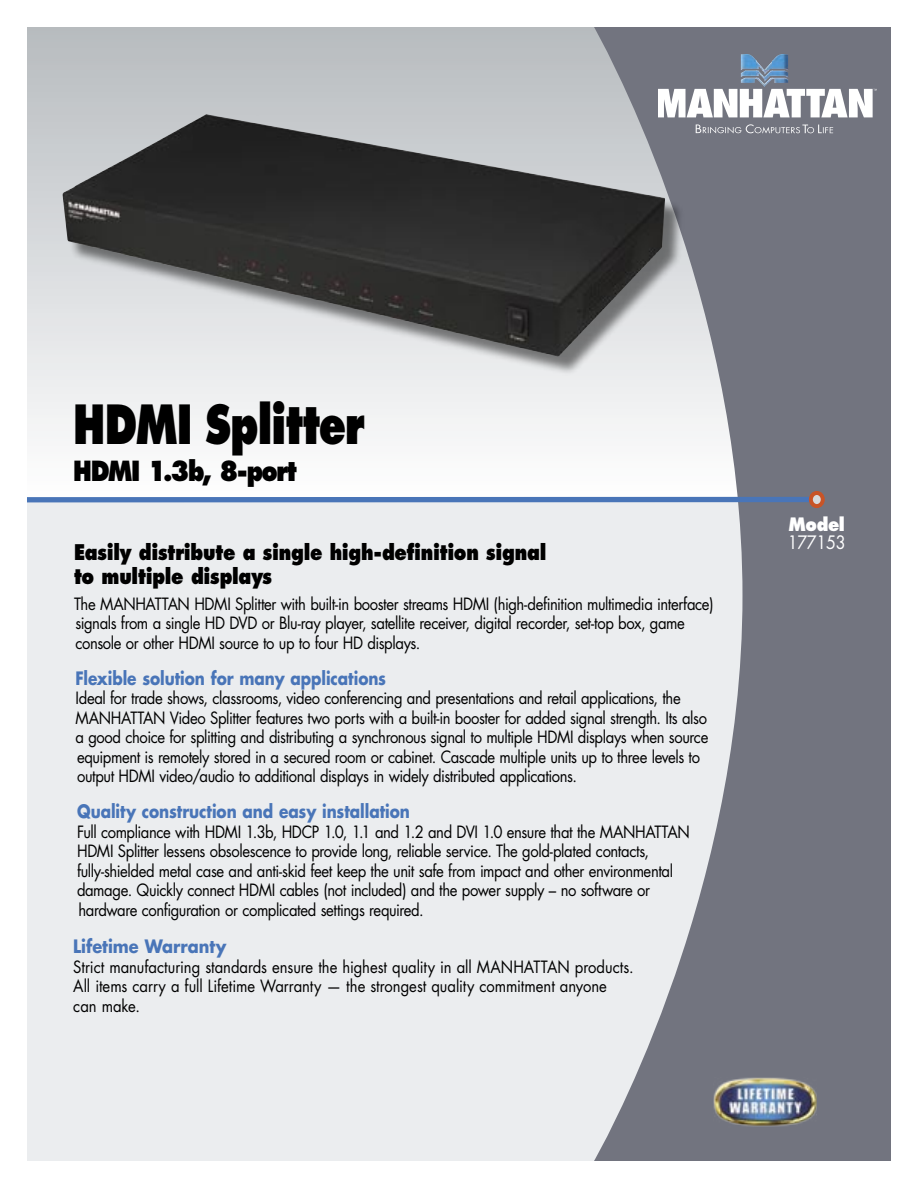
<style>
.page{position:relative;width:918px;height:1188px;background:#fff}
.page>*{position:absolute;margin:0;border:0;box-sizing:border-box;transform-origin:0 0}
.t1{font:800 52.5px "Futura Std";letter-spacing:-.025em;color:#000;scale:.75 1}
.t2{font:800 27px "Futura Std";letter-spacing:-.065em;color:#000;scale:.85 1}
.t3{font:800 21px/24px "Futura Std";letter-spacing:-.015em;color:#000;scale:.85 1}
.t4{font:700 18px "Futura Std";letter-spacing:-.005em;color:#4975b8;scale:.85 1}
.t5{font:700 18px "Futura Std";letter-spacing:-.005em;color:#4975b8;scale:.9 1}
.t6{font:18px "Futura Std";letter-spacing:-.025em;color:#fff;scale:.9 1}
.t7{font:800 18px "Futura Std";letter-spacing:-.025em;color:#fff;scale:.9 1}
.t8{font:16.5px/19.5px "Futura Std";letter-spacing:-.025em;color:#000;scale:.9 1}
.t9{font:16.5px/19.5px "Futura Std";letter-spacing:-.005em;color:#000;scale:.9 1}
</style>
<div class="page">
<div style="left:27px;top:27px;width:733px;height:473px;background:linear-gradient(to bottom,#b7bbbf,#feffff)"></div>
<div style="left:27px;top:499px;width:729px;height:662px;background:#ebedef"></div>
<svg style="left:594px;top:27px;width:297px;height:1134px;fill:#72747f"></svg>
<div style="left:27px;top:497px;width:785px;height:5px;background:#4975b8"></div>
<div style="left:811px;top:493px;width:12px;height:13px;background:#d6dadd;border-radius:50%"></div>
<div style="left:809px;top:491px;width:16px;height:17px;border:4px solid #c85427;border-radius:50%"></div>
<img style="left:714px;top:1077px;width:103px;height:50px">
<svg style="left:659px;top:89px;width:218px;height:28px"></svg>
<img style="left:741px;top:77px;width:47px;height:10px">
<svg style="left:696px;top:124px;width:137px;height:9px"></svg>
<div style="left:64px;top:116px;width:621px;height:260px;background:#000;opacity:.5"></div>
<img style="left:62px;top:114px;width:604px;height:243px">
<h1 class="t1" style="left:73px;top:391px;width:390px">HDMI Splitter</h1>
<h2 class="t2" style="left:73px;top:454px;width:265px">HDMI 1.3b, 8-port</h2>
<p class="t3" style="left:74px;top:540px;width:557px">Easily distribute a single high-definition signal to multiple displays</p>
<p class="t8" style="left:74px;top:594px;width:712px">The MANHATTAN HDMI Splitter with built-in booster streams HDMI (high-definition multimedia interface) signals from a single HD DVD or Blu-ray player, satellite receiver, digital recorder, set-top box, game console or other HDMI source to up to four HD displays.</p>
<p class="t4" style="left:76px;top:666px;width:367px">Flexible solution for many applications</p>
<p class="t8" style="left:76px;top:689px;width:705px">Ideal for trade shows, classrooms, video conferencing and presentations and retail applications, the MANHATTAN Video Splitter features two ports with a built-in booster for added signal strength. Its also a good choice for splitting and distributing a synchronous signal to multiple HDMI displays when source equipment is remotely stored in a secured room or cabinet. Cascade multiple units up to three levels to output HDMI video/audio to additional displays in widely distributed applications.</p>
<p class="t4" style="left:77px;top:800px;width:393px">Quality construction and easy installation</p>
<p class="t8" style="left:77px;top:822px;width:682px">Full compliance with HDMI 1.3b, HDCP 1.0, 1.1 and 1.2 and DVI 1.0 ensure that the MANHATTAN HDMI Splitter lessens obsolescence to provide long, reliable service. The gold-plated contacts, fully-shielded metal case and anti-skid feet keep the unit safe from impact and other environmental damage. Quickly connect HDMI cables (not included) and the power supply – no software or hardware configuration or complicated settings required.</p>
<p class="t5" style="left:73px;top:934px;width:172px">Lifetime Warranty</p>
<p class="t9" style="left:73px;top:957px;width:624px">Strict manufacturing standards ensure the highest quality in all MANHATTAN products.<br>All items carry a full Lifetime Warranty — the strongest quality commitment anyone can make.</p>
<p class="t7" style="left:788px;top:513px;width:64px">Model</p>
<p class="t6" style="left:788px;top:531px;width:66px">177153</p>
</div>
